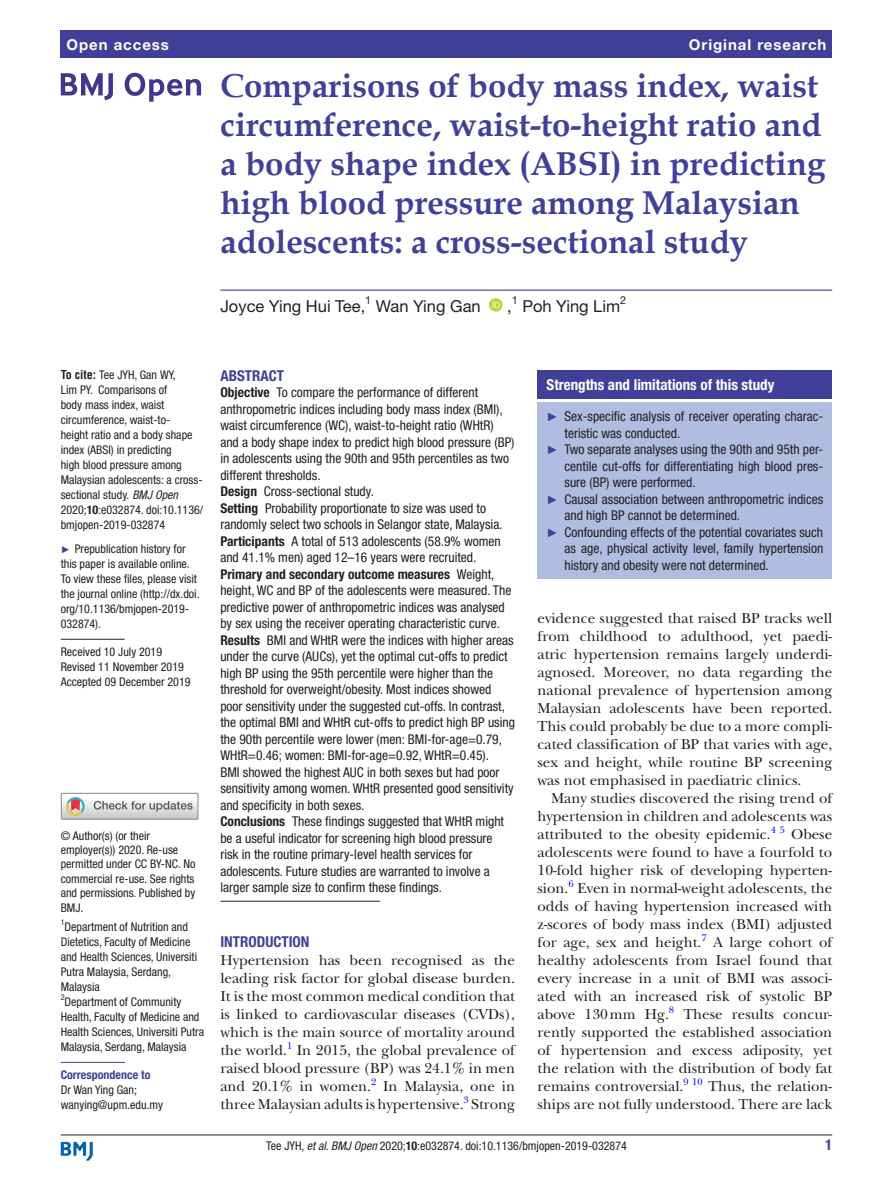
<style>
.page{position:relative;width:893px;height:1191px;background:#fff}
.page>*{position:absolute;margin:0;border:0;box-sizing:border-box;transform-origin:0 0}
.t1{font:700 33px/39px "Book Antiqua";color:#414099}
.t2{font:16.5px "Helvetica Neue LT Std";color:#231f20}
.t3{font:15px/18px "New Baskerville";color:#231f20;text-align:justify}
.t4{font:700 condensed 15px "Helvetica Neue LT Std";color:#fff}
.t5{font:700 15px "Helvetica Neue LT Std";letter-spacing:.065em;color:#fff}
.t6{font:700 condensed 15px "Helvetica Neue LT Std";color:#414099}
.t7{font:condensed 13.5px/16.5px "Helvetica Neue LT Std";color:#231f20}
.t8{font:condensed 12px/15px "Helvetica Neue LT Std";color:#231f20}
.t9{font:700 condensed 12px "Helvetica Neue LT Std";color:#414099}
.t10{font:10.95px "Helvetica Neue LT Std";color:#231f20}
.t11{font:9.9px "New Baskerville";color:#00f}
.t12{font:condensed 7.95px "Helvetica Neue LT Std";color:#231f20}
.s1{font-family:"Helvetica LT Std";font-weight:700}
.s2{font-style:italic}
.s3{font-weight:700}
.s4{font-family:"Arial";font-stretch:normal;font-size:9.75px;color:#414099}
.s5{font-family:"Arial";font-stretch:normal;font-size:12px;color:#414099}
</style>
<div class="page">
<hr style="left:61px;top:1134px;width:771px;height:1px;background:#231f20">
<svg style="left:61px;top:1141px;width:32px;height:19px"></svg>
<div style="left:61px;top:31px;width:771px;height:27px;background:#414099"></div>
<hr style="left:220px;top:289px;width:612px;height:2px;background:#414099">
<svg style="left:489px;top:298px;width:13px;height:14px"></svg>
<hr style="left:61px;top:639px;width:64px;height:1px;background:#231f20">
<hr style="left:61px;top:1062px;width:64px;height:1px;background:#414099">
<svg style="left:61px;top:73px;width:52px;height:27px"></svg>
<svg style="left:125px;top:73px;width:76px;height:29px"></svg>
<div style="left:61px;top:792px;width:138px;height:27px;border:1px solid #969090"></div>
<svg style="left:61px;top:793px;width:137px;height:26px"></svg>
<div style="left:538px;top:370px;width:294px;height:29px;background:#414099"></div>
<div style="left:538px;top:403px;width:294px;height:176px;background:#afbde1"></div>
<hr style="left:220px;top:901px;width:160px;height:1px;background:#231f20">
<p class="t5" style="left:66px;top:35px;width:104px">Open access</p>
<p class="t5" style="left:689px;top:35px;width:139px">Original research</p>
<h1 class="t1" style="left:220px;top:66px;width:606px">Comparisons of body mass index, waist circumference, waist-to-height ratio and a body shape index (ABSI) in predicting high blood pressure among Malaysian adolescents: a cross-sectional study</h1>
<p class="t2" style="left:220px;top:296px;width:146px">Joyce Ying Hui Tee,</p>
<p class="t10" style="left:365px;top:294px;width:8px">1</p>
<p class="t2" style="left:376px;top:296px;width:106px">Wan Ying Gan</p>
<p class="t2" style="left:507px;top:296px;width:6px">,</p>
<p class="t10" style="left:512px;top:294px;width:8px">1</p>
<p class="t2" style="left:522px;top:296px;width:99px">Poh Ying Lim</p>
<p class="t10" style="left:620px;top:294px;width:8px">2</p>
<p class="t8" style="left:61px;top:367px;width:144px"><span class="s1">To cite:</span> Tee JYH, Gan WY,<br>Lim PY. Comparisons of<br>body mass index, waist circumference, waist-to-<br>height ratio and a body shape index (ABSI) in predicting<br>high blood pressure among<br>Malaysian adolescents: a cross&shy;sectional study. <span class="s2">BMJ Open<br></span>2020;<span class="s3">10</span>:e032874. doi:10.1136/ bmjopen-2019-032874</p>
<p class="t8" style="left:61px;top:541px;width:140px"><span class="s4">►</span> Prepublication history for this paper is available online.<br>To view these files, please visit the journal online (http://dx.doi. org/10.1136/bmjopen-2019-<br>032874).</p>
<p class="t8" style="left:61px;top:644px;width:131px">Received 10 July 2019<br>Revised 11 November 2019<br>Accepted 09 December 2019</p>
<p class="t8" style="left:61px;top:828px;width:136px;line-height:14.4px">© Author(s) (or their employer(s)) 2020. Re-use permitted under CC BY-NC. No commercial re-use. See rights and permissions. Published by<br>BMJ.</p>
<p class="t12" style="left:61px;top:918px;width:5px">1</p>
<p class="t8" style="left:61px;top:919px;width:145px;text-indent:4px">Department of Nutrition and<br>Dietetics, Faculty of Medicine and Health Sciences, Universiti<br>Putra Malaysia, Serdang,<br>Malaysia<br><sup>2</sup>Department of Community<br>Health, Faculty of Medicine and<br>Health Sciences, Universiti Putra<br>Malaysia, Serdang, Malaysia</p>
<p class="t9" style="left:61px;top:1067px;width:91px">Correspondence to</p>
<p class="t8" style="left:61px;top:1082px;width:104px">Dr Wan Ying Gan; wanying@upm.edu.my</p>
<p class="t6" style="left:220px;top:366px;width:65px">Abstract</p>
<p class="t7" style="left:220px;top:384px;width:296px"><span class="s3">Objective</span> To compare the performance of different anthropometric indices including body mass index (BMI), waist circumference (WC), waist-to-height ratio (WHtR) and a body shape index to predict high blood pressure (BP) in adolescents using the 90th and 95th percentiles as two different thresholds.<br><span class="s3">Design</span> Cross-sectional study.<br><span class="s3">Setting</span> Probability proportionate to size was used to randomly select two schools in Selangor state, Malaysia.<br><span class="s3">Participants</span> A total of 513 adolescents (58.9% women and 41.1% men) aged 12–16 years were recruited.<br><span class="s3">Primary and secondary outcome measures</span> Weight, height, WC and BP of the adolescents were measured. The predictive power of anthropometric indices was analysed by sex using the receiver operating characteristic curve.<br><span class="s3">Results</span> BMI and WHtR were the indices with higher areas under the curve (AUCs), yet the optimal cut-offs to predict high BP using the 95th percentile were higher than the threshold for overweight/obesity. Most indices showed poor sensitivity under the suggested cut-offs. In contrast, the optimal BMI and WHtR cut-offs to predict high BP using the 90th percentile were lower (men: BMI-for-age=0.79, WHtR=0.46; women: BMI-for-age=0.92, WHtR=0.45).<br>BMI showed the highest AUC in both sexes but had poor sensitivity among women. WHtR presented good sensitivity and specificity in both sexes.<br><span class="s3">Conclusions</span> These findings suggested that WHtR might be a useful indicator for screening high blood pressure<br>risk in the routine primary-level health services for adolescents. Future studies are warranted to involve a larger sample size to confirm these findings.</p>
<p class="t6" style="left:220px;top:933px;width:91px">Introduction</p>
<p class="t3" style="left:220px;top:951px;width:296px">Hypertension has been recognised as the leading risk factor for global disease burden.<br>It is the most common medical condition that is linked to cardiovascular diseases (CVDs), which is the main source of mortality around the world.</p>
<p class="t11" style="left:287px;top:1039px;width:7px">1</p>
<p class="t3" style="left:220px;top:1041px;width:296px;text-indent:77px">In 2015, the global prevalence of raised blood pressure (BP) was 24.1% in men and 20.1% in women.</p>
<p class="t11" style="left:371px;top:1075px;width:7px">2</p>
<p class="t3" style="left:220px;top:1077px;width:296px;text-align:right">In Malaysia, one in<br>three Malaysian adults is hypertensive.<sup>3</sup> Strong</p>
<p class="t4" style="left:547px;top:375px;width:229px">Strengths and limitations of this study</p>
<p class="t7" style="left:547px;top:408px;width:278px"><span class="s5">►</span> Sex-specific analysis of receiver operating charac-</p>
<p class="t7" style="left:565px;top:425px;width:117px">teristic was conducted.</p>
<p class="t7" style="left:547px;top:441px;width:278px"><span class="s5">►</span> Two separate analyses using the 90th and 95th per-</p>
<p class="t7" style="left:565px;top:458px;width:260px">centile cut-offs for differentiating high blood pres-</p>
<p class="t7" style="left:565px;top:474px;width:133px">sure (BP) were performed.</p>
<p class="t7" style="left:547px;top:491px;width:278px"><span class="s5">►</span> Causal association between anthropometric indices</p>
<p class="t7" style="left:565px;top:507px;width:177px">and high BP cannot be determined.</p>
<p class="t7" style="left:547px;top:524px;width:278px"><span class="s5">►</span> Confounding effects of the potential covariates such</p>
<p class="t7" style="left:565px;top:540px;width:260px">as age, physical activity level, family hypertension</p>
<p class="t7" style="left:565px;top:557px;width:206px">history and obesity were not determined.</p>
<p class="t3" style="left:538px;top:609px;width:296px">evidence suggested that raised BP tracks well from childhood to adulthood, yet paedi&shy;atric hypertension remains largely underdi&shy;agnosed. Moreover, no data regarding the national prevalence of hypertension among Malaysian adolescents have been reported.<br>This could probably be due to a more compli&shy;cated classification of BP that varies with age, sex and height, while routine BP screening was not emphasised in paediatric clinics.</p>
<p class="t3" style="left:538px;top:789px;width:296px;text-indent:14px">Many studies discovered the rising trend of hypertension in children and adolescents was attributed to the obesity epidemic.<sup>4</sup> <sup>5</sup> Obese adolescents were found to have a fourfold to 10-fold higher risk of developing hyperten&shy;sion.</p>
<p class="t11" style="left:568px;top:877px;width:7px">6</p>
<p class="t3" style="left:538px;top:879px;width:296px;text-indent:40px">Even in normal-weight adolescents, the odds of having hypertension increased with z-scores of body mass index (BMI) adjusted for age, sex and height.</p>
<p class="t11" style="left:701px;top:931px;width:7px">7</p>
<p class="t3" style="left:538px;top:933px;width:296px;text-indent:176px">A large cohort of healthy adolescents from Israel found that every increase in a unit of BMI was associ&shy;ated with an increased risk of systolic BP above 130mm Hg.<sup>8</sup></p>
<p class="t3" style="left:538px;top:1005px;width:296px;text-indent:146px">These results concur&shy;rently supported the established association of hypertension and excess adiposity, yet the relation with the distribution of body fat remains controversial.</p>
<p class="t11" style="left:683px;top:1075px;width:21px">9 10</p>
<p class="t3" style="left:538px;top:1077px;width:296px;text-align:right">Thus, the relation-<br>ships are not fully understood. There are lack</p>
<p class="t8" style="left:266px;top:1137px;width:362px">Tee JYH, <span class="s2">et al</span>. <span class="s2">BMJ Open</span> 2020;<span class="s3">10</span>:e032874. doi:10.1136/bmjopen-2019-032874</p>
<p class="t6" style="left:825px;top:1135px;width:9px">1</p>
</div>
